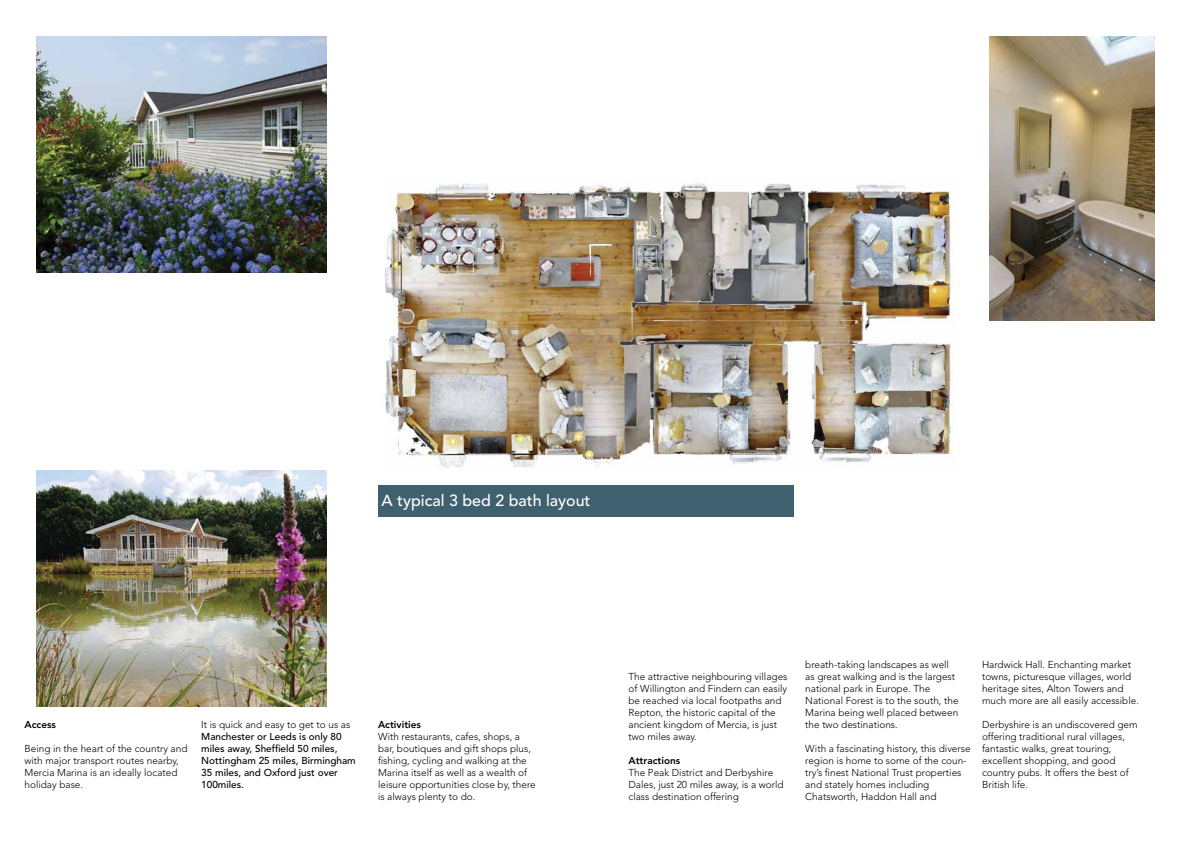
<style>
.page{position:relative;width:1191px;height:842px;background:#fff}
.page>*{position:absolute;margin:0;border:0;box-sizing:border-box;transform-origin:0 0}
.t1{font:500 16px "Avenir LT Std";color:#fff}
.t2{font:300 10px/12px "Avenir LT Std";color:#000}
.t3{font:500 10px/12px "Avenir LT Std";color:#000}
.t4{font:800 10px "Avenir LT Std";color:#000}
</style>
<div class="page">
<div style="left:378px;top:485px;width:416px;height:32px;background:#3e606f"></div>
<img style="left:385px;top:183px;width:569px;height:285px">
<img style="left:36px;top:36px;width:290px;height:236px">
<img style="left:989px;top:36px;width:166px;height:284px">
<img style="left:36px;top:471px;width:290px;height:236px">
<h1 class="t1" style="left:381px;top:491px;width:210px">A typical 3 bed 2 bath layout</h1>
<p class="t4" style="left:25px;top:719px;width:33px">Access</p>
<p class="t2" style="left:25px;top:743px;width:164px">Being in the heart of the country and with major transport routes nearby,<br>Mercia Marina is an ideally located holiday base.</p>
<p class="t2" style="left:201px;top:719px;width:150px">It is quick and easy to get to us as</p>
<p class="t3" style="left:201px;top:731px;width:156px">Manchester or Leeds is only 80 miles away, Sheffield 50 miles,<br>Nottingham 25 miles, Birmingham<br>35 miles, and Oxford just over<br>100miles.</p>
<p class="t4" style="left:378px;top:719px;width:44px">Activities</p>
<p class="t2" style="left:378px;top:731px;width:159px">With restaurants, cafes, shops, a bar, boutiques and gift shops plus, fishing, cycling and walking at the Marina itself as well as a wealth of leisure opportunities close by, there is always plenty to do.</p>
<p class="t2" style="left:628px;top:671px;width:160px">The attractive neighbouring villages of Willington and Findern can easily be reached via local footpaths and<br>Repton, the historic capital of the ancient kingdom of Mercia, is just two miles away.</p>
<p class="t4" style="left:628px;top:755px;width:53px">Attractions</p>
<p class="t2" style="left:628px;top:767px;width:157px">The Peak District and Derbyshire<br>Dales, just 20 miles away, is a world class destination offering</p>
<p class="t2" style="left:805px;top:659px;width:155px">breath-taking landscapes as well as great walking and is the largest national park in Europe. The<br>National Forest is to the south, the<br>Marina being well placed between the two destinations.</p>
<p class="t2" style="left:805px;top:743px;width:167px">With a fascinating history, this diverse region is home to some of the coun&shy;try’s finest National Trust properties and stately homes including Chatsworth, Haddon Hall and</p>
<p class="t2" style="left:982px;top:659px;width:158px">Hardwick Hall. Enchanting market towns, picturesque villages, world heritage sites, Alton Towers and much more are all easily accessible.</p>
<p class="t2" style="left:982px;top:719px;width:157px">Derbyshire is an undiscovered gem offering traditional rural villages, fantastic walks, great touring, excellent shopping, and good country pubs. It offers the best of<br>British life.</p>
</div>
